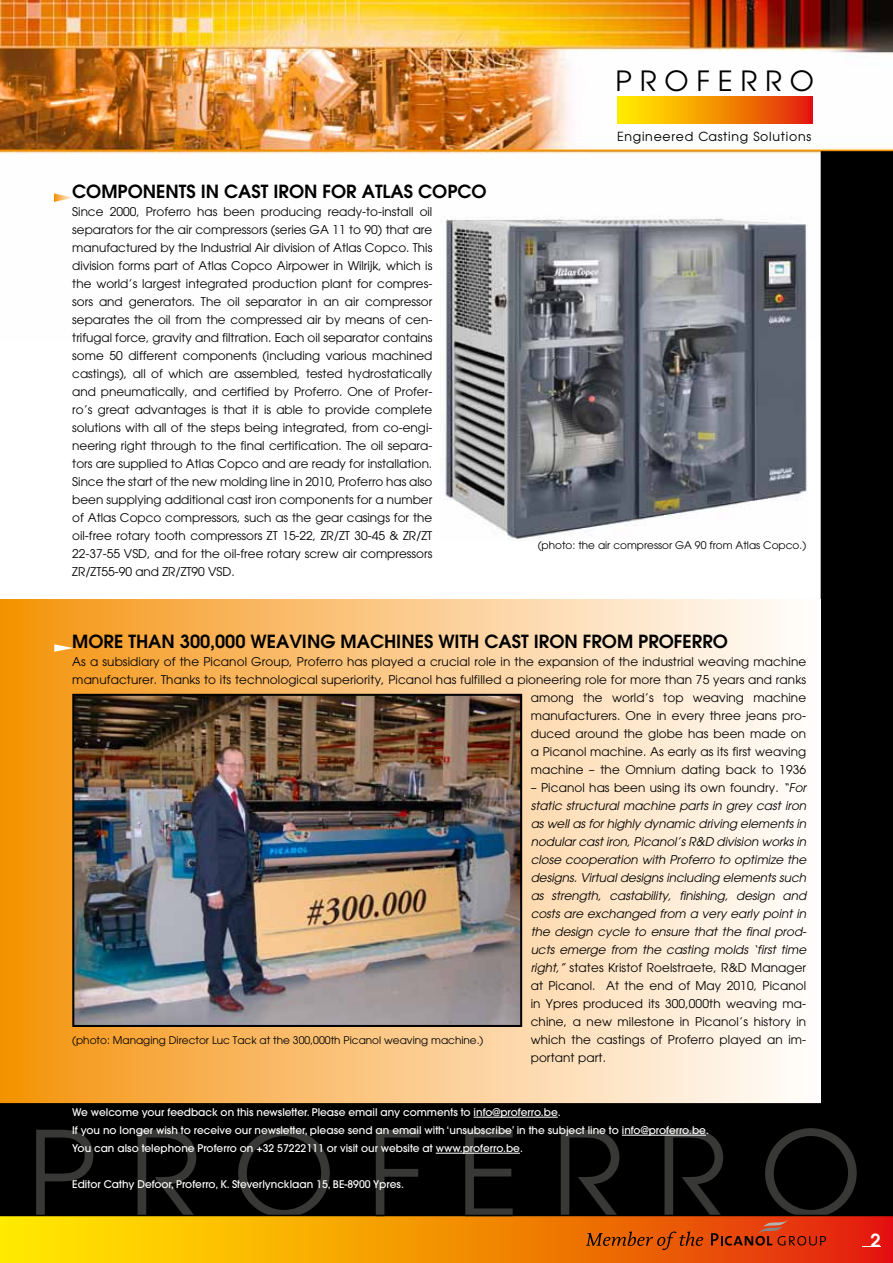
<style>
.page{position:relative;width:893px;height:1263px;background:#fff}
.page>*{position:absolute;margin:0;border:0;box-sizing:border-box;transform-origin:0 0}
.t1{font:27.75px "Avant Garde";letter-spacing:.28em;color:#000}
.t2{font:600 18px "Avant Garde";color:#000}
.t3{font:600 18px "Avant Garde";color:#fff}
.t4{font:12.6px "Avant Garde";letter-spacing:.06em;color:#000}
.t5{font:12px/18px "Avant Garde";letter-spacing:.01em;color:#000;text-align:justify}
.t6{font:italic 12px/18px "Avant Garde";color:#000;text-align:justify}
.t7{font:500 10.5px/18px "Avant Garde";color:#fff}
.t8{font:10.5px "Avant Garde";color:#000}
.s1{font-style:normal}
</style>
<div class="page">
<svg style="left:0;top:1216px;width:893px;height:47px;background:#f5a101"></svg>
<img style="left:0;top:0;width:893px;height:340px">
<div style="left:617px;top:97px;width:195px;height:26px;background:linear-gradient(to right,#fff800,#e3240a)"></div>
<hr style="left:0;top:150px;width:893px;height:1px;background:#f39100">
<div style="left:821px;top:151px;width:72px;height:952px;background:#000"></div>
<svg style="left:0;top:600px;width:785px;height:503px;background:#fbcf94"></svg>
<svg style="left:561px;top:1216px;width:320px;height:34px;background:#d54509"></svg>
<svg style="left:0;top:1103px;width:893px;height:113px;background:#080808"></svg>
<svg style="left:54px;top:193px;width:19px;height:9px"></svg>
<img style="left:441px;top:209px;width:366px;height:331px">
<img style="left:75px;top:697px;width:444px;height:327px">
<div style="left:72px;top:694px;width:450px;height:333px;border:2px solid #000"></div>
<hr style="left:474px;top:1117px;width:84px;height:1px;background:#fff">
<hr style="left:622px;top:1135px;width:84px;height:1px;background:#fff">
<hr style="left:436px;top:1153px;width:84px;height:1px;background:#fff">
<svg style="left:54px;top:644px;width:20px;height:8px"></svg>
<h1 class="t1" style="left:616px;top:63px;width:200px">PROFERRO</h1>
<h2 class="t2" style="left:72px;top:180px;width:416px">COMPONENTS IN CAST IRON FOR ATLAS COPCO</h2>
<p class="t5" style="left:72px;top:203px;width:362px">Since 2000, Proferro has been producing ready-to-install oil separators for the air compressors (series GA 11 to 90) that are manufactured by the Industrial Air division of Atlas Copco. This division forms part of Atlas Copco Airpower in Wilrijk, which is the world’s largest integrated production plant for compres&shy;sors and generators. The oil separator in an air compressor separates the oil from the compressed air by means of cen&shy;trifugal force, gravity and filtration. Each oil separator contains some 50 different components (including various machined castings), all of which are assembled, tested hydrostatically and pneumatically, and certified by Proferro. One of Profer&shy;ro’s great advantages is that it is able to provide complete solutions with all of the steps being integrated, from co-engi&shy;neering right through to the final certification. The oil separa&shy;tors are supplied to Atlas Copco and are ready for installation.<br>Since the start of the new molding line in 2010, Proferro has also been supplying additional cast iron components for a number of Atlas Copco compressors, such as the gear casings for the oil-free rotary tooth compressors ZT 15-22, ZR/ZT 30-45 &amp; ZR/ZT 22-37-55 VSD, and for the oil-free rotary screw air compressors ZR/ZT55-90 and ZR/ZT90 VSD.</p>
<p class="t4" style="left:617px;top:129px;width:196px">Engineered Casting Solutions</p>
<p class="t8" style="left:538px;top:538px;width:270px">(photo: the air compressor GA 90 from Atlas Copco.)</p>
<h2 class="t2" style="left:72px;top:630px;width:657px">MORE THAN 300,000 WEAVING MACHINES WITH CAST IRON FROM PROFERRO</h2>
<p class="t5" style="left:72px;top:653px;width:735px;text-align:right">As a subsidiary of the Picanol Group, Proferro has played a crucial role in the expansion of the industrial weaving machine manufacturer. Thanks to its technological superiority, Picanol has fulfilled a pioneering role for more than 75 years and ranks among the world’s top weaving machine<br>manufacturers. One in every three jeans pro-<br>duced around the globe has been made on<br>a Picanol machine. As early as its first weaving<br>machine – the Omnium dating back to 1936</p>
<p class="t6" style="left:531px;top:779px;width:277px"><span class="s1">– Picanol has been using its own foundry.</span> “For static structural machine parts in grey cast iron as well as for highly dynamic driving elements in nodular cast iron, Picanol’s R&amp;D division works in close cooperation with Proferro to optimize the designs. Virtual designs including elements such as strength, castability, finishing, design and costs are exchanged from a very early point in the design cycle to ensure that the final prod&shy;ucts emerge from the casting molds ‘first time right,” <span class="s1">states Kristof Roelstraete, R&amp;D Manager at Picanol. At the end of May 2010, Picanol in Ypres produced its 300,000th weaving ma&shy;chine, a new milestone in Picanol’s history in which the castings of Proferro played an im&shy;portant part.</span></p>
<p class="t8" style="left:72px;top:1034px;width:413px">(photo: Managing Director Luc Tack at the 300,000th Picanol weaving machine.)</p>
<p class="t7" style="left:72px;top:1103px;width:638px">We welcome your feedback on this newsletter. Please email any comments to info@proferro.be.<br>If you no longer wish to receive our newsletter, please send an email with ‘unsubscribe’ in the subject line to info@proferro.be.<br>You can also telephone Proferro on +32 57222111 or visit our website at www.proferro.be.</p>
<p class="t7" style="left:72px;top:1175px;width:333px">Editor Cathy Defoor, Proferro, K. Steverlyncklaan 15, BE-8900 Ypres.</p>
<h2 class="t3" style="left:870px;top:1228px;width:12px">2</h2>
</div>
